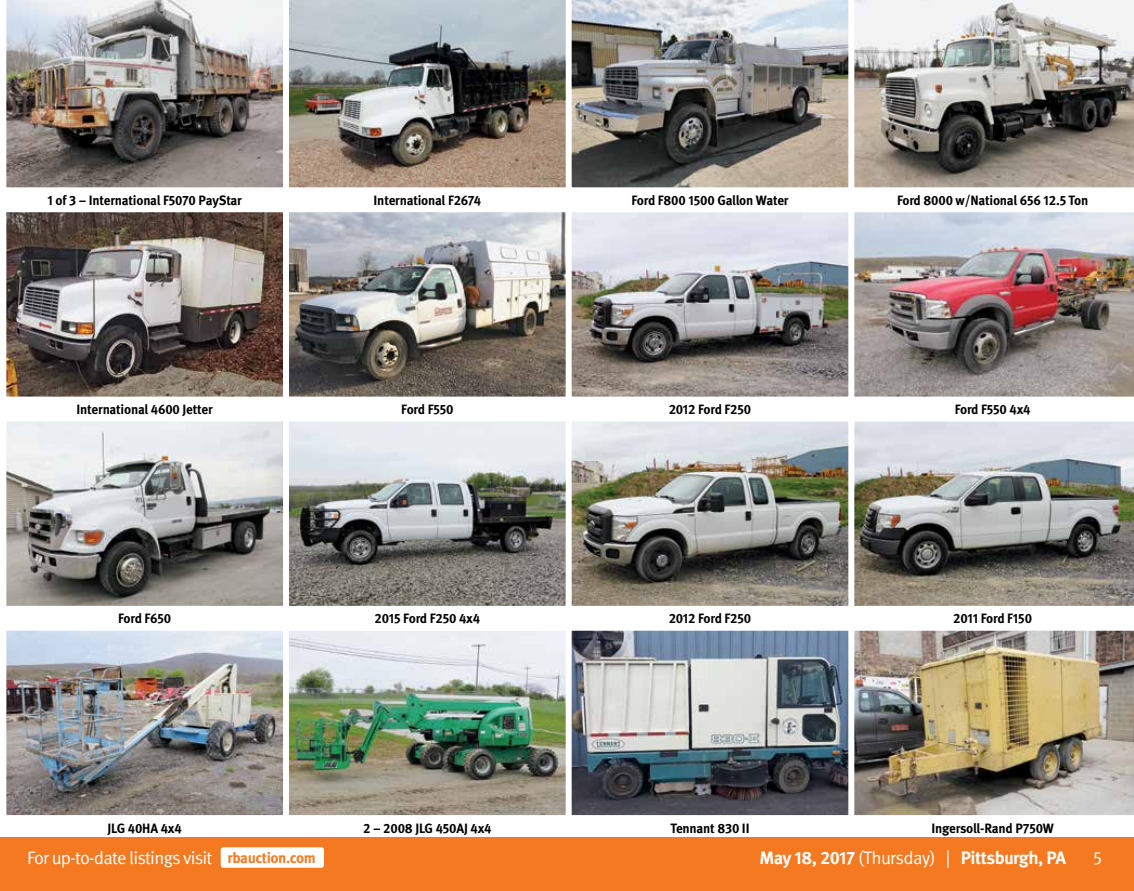
<style>
.page{position:relative;width:1134px;height:891px;background:#fff}
.page>*{position:absolute;margin:0;border:0;box-sizing:border-box;transform-origin:0 0}
.t1{font:18px "Meta Pro";letter-spacing:-.045em;color:#fff}
.t2{font:700 18px "Meta Pro";letter-spacing:-.035em;color:#fff}
.t3{font:700 13.5px "Meta Pro";letter-spacing:-.015em;color:#000}
.s1{font-weight:700;font-size:15px;color:#f47920}
.s2{font-weight:400}
</style>
<div class="page">
<div style="left:0;top:837px;width:1134px;height:54px;background:#f47920"></div>
<img style="left:6px;top:0;width:277px;height:188px">
<img style="left:289px;top:0;width:277px;height:188px">
<img style="left:571px;top:0;width:278px;height:188px">
<svg style="left:854px;top:0;width:280px;height:188px"></svg>
<img style="left:7px;top:213px;width:275px;height:183px">
<div style="left:3px;top:209px;width:283px;height:191px;border:3px solid #fff"></div>
<img style="left:290px;top:213px;width:275px;height:183px">
<div style="left:286px;top:209px;width:283px;height:191px;border:3px solid #fff"></div>
<img style="left:573px;top:213px;width:274px;height:183px">
<div style="left:569px;top:209px;width:282px;height:191px;border:3px solid #fff"></div>
<img style="left:854px;top:212px;width:280px;height:185px">
<img style="left:7px;top:422px;width:275px;height:183px">
<div style="left:3px;top:418px;width:283px;height:191px;border:3px solid #fff"></div>
<img style="left:290px;top:422px;width:275px;height:183px">
<div style="left:286px;top:418px;width:283px;height:191px;border:3px solid #fff"></div>
<img style="left:573px;top:422px;width:274px;height:183px">
<div style="left:569px;top:418px;width:282px;height:191px;border:3px solid #fff"></div>
<img style="left:854px;top:421px;width:280px;height:185px">
<img style="left:7px;top:632px;width:275px;height:182px">
<div style="left:3px;top:628px;width:283px;height:190px;border:3px solid #fff"></div>
<img style="left:290px;top:632px;width:275px;height:182px">
<div style="left:286px;top:628px;width:283px;height:190px;border:3px solid #fff"></div>
<img style="left:573px;top:632px;width:274px;height:182px">
<div style="left:569px;top:628px;width:282px;height:190px;border:3px solid #fff"></div>
<img style="left:854px;top:630px;width:280px;height:186px">
<div style="left:221px;top:847px;width:103px;height:21px;background:#fff;border-radius:3px"></div>
<p class="t3" style="left:47px;top:190px;width:196px">1 of 3 – International F5070 PayStar</p>
<p class="t3" style="left:374px;top:190px;width:109px">International F2674</p>
<p class="t3" style="left:631px;top:190px;width:159px">Ford F800 1500 Gallon Water</p>
<p class="t3" style="left:897px;top:190px;width:193px">Ford 8000 w/National 656 12.5 Ton</p>
<p class="t3" style="left:77px;top:399px;width:138px">International 4600 Jetter</p>
<p class="t3" style="left:401px;top:399px;width:54px">Ford F550</p>
<p class="t3" style="left:669px;top:399px;width:84px">2012 Ford F250</p>
<p class="t3" style="left:955px;top:399px;width:77px">Ford F550 4x4</p>
<p class="t3" style="left:118px;top:608px;width:55px">Ford F650</p>
<p class="t3" style="left:375px;top:608px;width:107px">2015 Ford F250 4x4</p>
<p class="t3" style="left:669px;top:608px;width:84px">2012 Ford F250</p>
<p class="t3" style="left:953px;top:608px;width:80px">2011 Ford F150</p>
<p class="t3" style="left:108px;top:817px;width:76px">JLG 40HA 4x4</p>
<p class="t3" style="left:363px;top:817px;width:130px">2 – 2008 JLG 450AJ 4x4</p>
<p class="t3" style="left:670px;top:817px;width:81px">Tennant 830 II</p>
<p class="t3" style="left:931px;top:817px;width:124px">Ingersoll-Rand P750W</p>
<h1 class="t1" style="left:27px;top:844px;width:290px">For up-to-date listings visit <span class="s1">rbauction.com</span></h1>
<h1 class="t2" style="left:759px;top:844px;width:308px">May 18, 2017 <span class="s2">(Thursday) |</span> Pittsburgh, PA</h1>
<h1 class="t1" style="left:1094px;top:844px;width:10px">5</h1>
</div>
